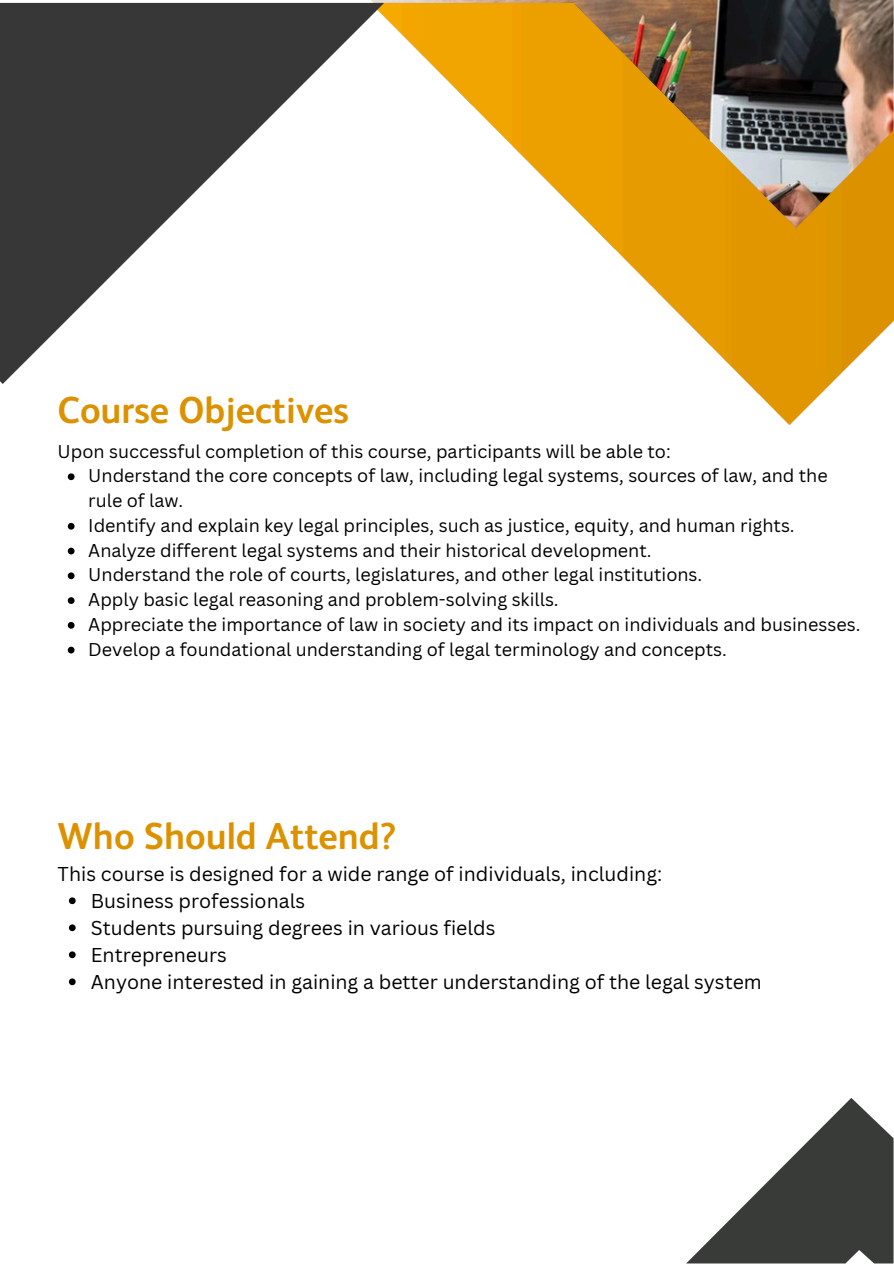
<style>
.page{position:relative;width:894px;height:1264px;background:#fff}
.page>*{position:absolute;margin:0;border:0;box-sizing:border-box;transform-origin:0 0}
.t1{font:700 37.5px "FS Albert Arabic";color:#dc9200}
.t2{font:19.5px "Canva Sans";color:#000}
.t3{font:18px/24.8px "Canva Sans";color:#000}
</style>
<div class="page">
<img style="left:0;top:0;width:893px;height:425px">
<svg style="left:686px;top:1098px;width:207px;height:165px"></svg>
<svg style="left:68px;top:473px;width:6px;height:7px"></svg>
<svg style="left:68px;top:523px;width:6px;height:6px"></svg>
<svg style="left:68px;top:547px;width:6px;height:7px"></svg>
<svg style="left:68px;top:572px;width:6px;height:7px"></svg>
<svg style="left:68px;top:597px;width:6px;height:7px"></svg>
<svg style="left:68px;top:622px;width:6px;height:6px"></svg>
<svg style="left:68px;top:646px;width:6px;height:7px"></svg>
<svg style="left:69px;top:897px;width:7px;height:7px"></svg>
<svg style="left:69px;top:924px;width:7px;height:7px"></svg>
<svg style="left:69px;top:951px;width:7px;height:7px"></svg>
<svg style="left:69px;top:978px;width:7px;height:7px"></svg>
<p class="t1" style="left:58px;top:388px;width:293px">Course Objectives</p>
<p class="t3" style="left:58px;top:438px;width:614px">Upon successful completion of this course, participants will be able to:</p>
<h1 class="t3" style="left:88px;top:463px;width:740px">Understand the core concepts of law, including legal systems, sources of law, and the rule of law.</h1>
<p class="t3" style="left:88px;top:512px;width:707px">Identify and explain key legal principles, such as justice, equity, and human rights.</p>
<p class="t3" style="left:88px;top:537px;width:564px">Analyze different legal systems and their historical development.</p>
<p class="t3" style="left:88px;top:562px;width:615px">Understand the role of courts, legislatures, and other legal institutions.</p>
<p class="t3" style="left:88px;top:587px;width:472px">Apply basic legal reasoning and problem-solving skills.</p>
<p class="t3" style="left:88px;top:611px;width:773px">Appreciate the importance of law in society and its impact on individuals and businesses.</p>
<p class="t3" style="left:88px;top:636px;width:639px">Develop a foundational understanding of legal terminology and concepts.</p>
<p class="t1" style="left:58px;top:814px;width:340px">Who Should Attend?</p>
<h1 class="t2" style="left:58px;top:859px;width:606px">This course is designed for a wide range of individuals, including:</h1>
<p class="t2" style="left:91px;top:886px;width:216px">Business professionals</p>
<p class="t2" style="left:91px;top:913px;width:406px">Students pursuing degrees in various fields</p>
<p class="t2" style="left:91px;top:940px;width:138px">Entrepreneurs</p>
<p class="t2" style="left:91px;top:967px;width:672px">Anyone interested in gaining a better understanding of the legal system</p>
</div>
